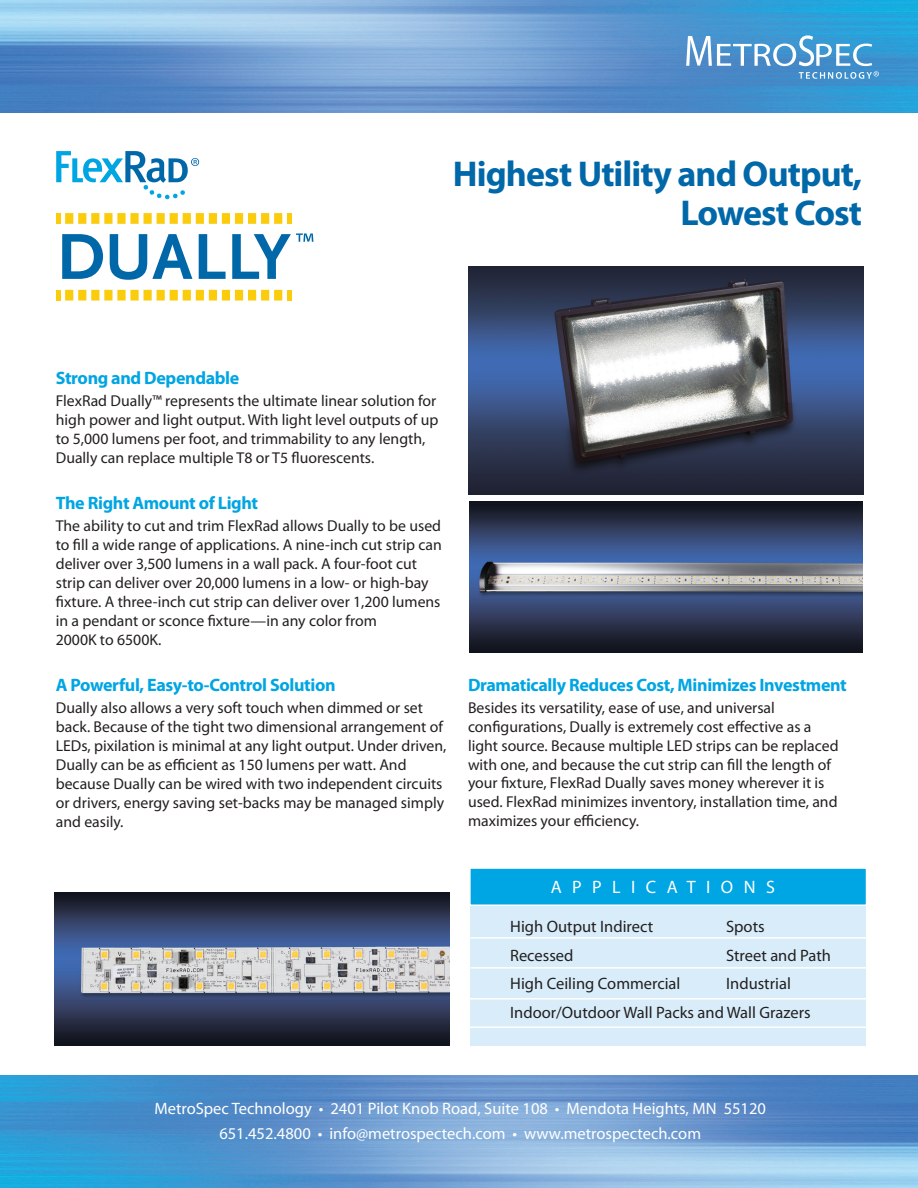
<style>
.page{position:relative;width:918px;height:1188px;background:#fff}
.page>*{position:absolute;margin:0;border:0;box-sizing:border-box;transform-origin:0 0}
.t1{font:700 36px "Myriad Pro";letter-spacing:-.025em;color:#0068a9}
.t2{font:700 18px "Myriad Pro";letter-spacing:-.02em;color:#00a5e3}
.t3{font:18px "Myriad Pro";letter-spacing:.58em;color:#fff}
.t4{font:16.5px "Myriad Pro";color:#fff}
.t5{font:16.5px "Myriad Pro";color:#231f20}
.t6{font:15.75px/18.9px "Myriad Pro";color:#231f20}
</style>
<div class="page">
<img style="left:0;top:1076px;width:918px;height:112px">
<img style="left:0;top:0;width:918px;height:113px">
<svg style="left:686px;top:35px;width:193px;height:44px"></svg>
<img style="left:468px;top:266px;width:396px;height:228px">
<div style="left:471px;top:906px;width:395px;height:139px;background:#d8edf9"></div>
<div style="left:469px;top:867px;width:398px;height:39px;background:#00a5e3;border:2px solid #fff"></div>
<hr style="left:471px;top:937px;width:396px;height:2px;background:#fff">
<hr style="left:471px;top:967px;width:396px;height:2px;background:#fff">
<hr style="left:470px;top:998px;width:396px;height:1px;background:#fff">
<hr style="left:470px;top:1026px;width:396px;height:2px;background:#fff">
<img style="left:54px;top:893px;width:395px;height:152px">
<img style="left:470px;top:501px;width:393px;height:152px">
<svg style="left:62px;top:234px;width:41px;height:45px"></svg>
<svg style="left:110px;top:234px;width:82px;height:46px"></svg>
<svg style="left:199px;top:234px;width:27px;height:45px"></svg>
<hr style="left:56px;top:290px;width:4px;height:11px;background:#facc0c">
<svg style="left:65px;top:290px;width:217px;height:11px"></svg>
<div style="left:287px;top:290px;width:5px;height:11px;background:#facc0c"></div>
<hr style="left:56px;top:213px;width:4px;height:11px;background:#facc0c">
<svg style="left:65px;top:213px;width:217px;height:11px"></svg>
<div style="left:287px;top:213px;width:5px;height:11px;background:#facc0c"></div>
<svg style="left:232px;top:233px;width:81px;height:46px"></svg>
<svg style="left:56px;top:151px;width:143px;height:49px"></svg>
<p class="t1" style="left:453px;top:150px;width:411px">Highest Utility and Output,</p>
<p class="t1" style="left:680px;top:189px;width:183px">Lowest Cost</p>
<p class="t2" style="left:56px;top:366px;width:185px">Strong and Dependable</p>
<p class="t6" style="left:56px;top:391px;width:384px">FlexRad Dually™ represents the ultimate linear solution for high power and light output. With light level outputs of up to 5,000 lumens per foot, and trimmability to any length, Dually can replace multiple T8 or T5 fluorescents.</p>
<p class="t2" style="left:56px;top:492px;width:204px">The Right Amount of Light</p>
<p class="t6" style="left:56px;top:516px;width:388px">The ability to cut and trim FlexRad allows Dually to be used to fill a wide range of applications. A nine-inch cut strip can deliver over 3,500 lumens in a wall pack. A four-foot cut strip can deliver over 20,000 lumens in a low- or high-bay fixture. A three-inch cut strip can deliver over 1,200 lumens in a pendant or sconce fixture—in any color from<br>2000K to 6500K.</p>
<p class="t2" style="left:56px;top:673px;width:281px">A Powerful, Easy-to-Control Solution</p>
<p class="t6" style="left:56px;top:698px;width:392px">Dually also allows a very soft touch when dimmed or set back. Because of the tight two dimensional arrangement of LEDs, pixilation is minimal at any light output. Under driven, Dually can be as efficient as 150 lumens per watt. And because Dually can be wired with two independent circuits or drivers, energy saving set-backs may be managed simply and easily.</p>
<p class="t2" style="left:468px;top:673px;width:380px">Dramatically Reduces Cost, Minimizes Investment</p>
<p class="t6" style="left:468px;top:698px;width:372px">Besides its versatility, ease of use, and universal configurations, Dually is extremely cost effective as a light source. Because multiple LED strips can be replaced with one, and because the cut strip can fill the length of your fixture, FlexRad Dually saves money wherever it is used. FlexRad minimizes inventory, installation time, and maximizes your efficiency.</p>
<p class="t3" style="left:551px;top:876px;width:226px">APPLICATIONS</p>
<p class="t5" style="left:510px;top:916px;width:145px">High Output Indirect</p>
<p class="t5" style="left:726px;top:916px;width:40px">Spots</p>
<p class="t5" style="left:510px;top:945px;width:65px">Recessed</p>
<p class="t5" style="left:726px;top:945px;width:107px">Street and Path</p>
<p class="t5" style="left:510px;top:974px;width:172px">High Ceiling Commercial</p>
<p class="t5" style="left:726px;top:974px;width:66px">Industrial</p>
<p class="t5" style="left:510px;top:1002px;width:302px">Indoor/Outdoor Wall Packs and Wall Grazers</p>
<p class="t4" style="left:154px;top:1098px;width:613px">MetroSpec Technology • 2401 Pilot Knob Road, Suite 108 • Mendota Heights, MN 55120</p>
<p class="t4" style="left:219px;top:1124px;width:483px">651.452.4800 • info@metrospectech.com • www.metrospectech.com</p>
</div>
